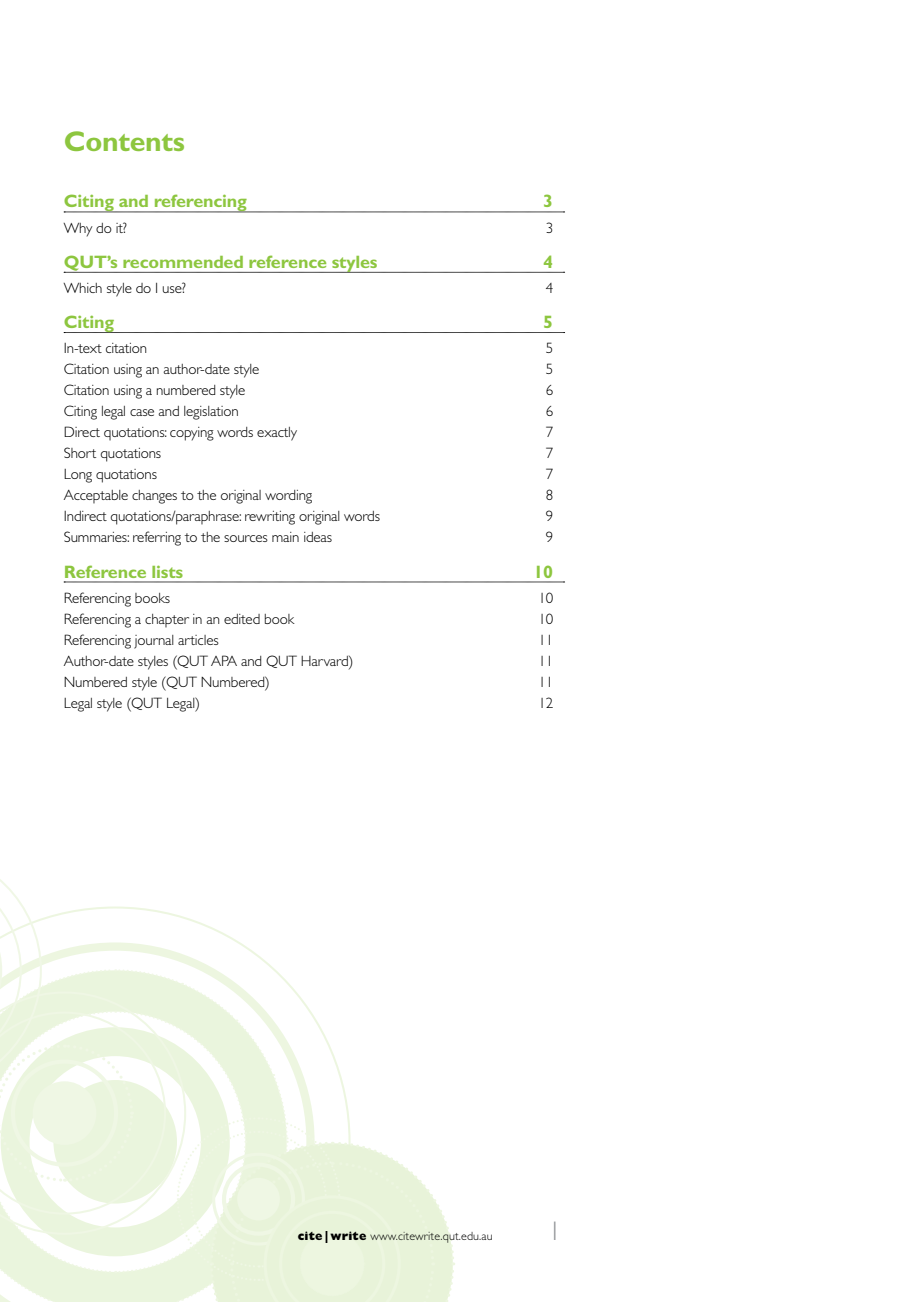
<style>
.page{position:relative;width:915px;height:1302px;background:#fff}
.page>*{position:absolute;margin:0;border:0;box-sizing:border-box;transform-origin:0 0}
.t1{font:700 28.5px "Gill Sans";letter-spacing:-.01em;color:#8dc63f}
.t2{font:300 27px "Gill Sans";color:#939598}
.t3{font:700 18px "Gill Sans";letter-spacing:-.01em;color:#8dc63f}
.t4{font:300 15px "Gill Sans";letter-spacing:-.01em;color:#000}
.t5{font:300 12px "Gill Sans";letter-spacing:.01em;color:#000}
.s1{font-weight:800}
</style>
<div class="page">
<svg style="left:0;top:879px;width:455px;height:423px"></svg>
<svg style="left:64px;top:212px;width:500px;height:1px"></svg>
<svg style="left:64px;top:272px;width:500px;height:1px"></svg>
<svg style="left:64px;top:332px;width:500px;height:1px"></svg>
<svg style="left:64px;top:581px;width:500px;height:1px"></svg>
<h1 class="t1" style="left:64px;top:125px;width:123px">Contents</h1>
<p class="t3" style="left:64px;top:191px;width:185px">Citing and referencing</p>
<p class="t3" style="left:543px;top:191px;width:11px">3</p>
<p class="t4" style="left:64px;top:219px;width:65px">Why do it?</p>
<p class="t4" style="left:545px;top:219px;width:9px">3</p>
<p class="t3" style="left:64px;top:251px;width:315px">QUT’s recommended reference styles</p>
<p class="t3" style="left:543px;top:251px;width:11px">4</p>
<p class="t4" style="left:64px;top:279px;width:123px">Which style do I use?</p>
<p class="t4" style="left:545px;top:279px;width:9px">4</p>
<p class="t3" style="left:64px;top:311px;width:52px">Citing</p>
<p class="t3" style="left:543px;top:311px;width:11px">5</p>
<p class="t4" style="left:64px;top:340px;width:85px">In-text citation</p>
<p class="t4" style="left:545px;top:340px;width:9px">5</p>
<p class="t4" style="left:64px;top:361px;width:197px">Citation using an author-date style</p>
<p class="t4" style="left:545px;top:361px;width:9px">5</p>
<p class="t4" style="left:64px;top:382px;width:183px">Citation using a numbered style</p>
<p class="t4" style="left:545px;top:382px;width:9px">6</p>
<p class="t4" style="left:64px;top:403px;width:176px">Citing legal case and legislation</p>
<p class="t4" style="left:545px;top:403px;width:9px">6</p>
<p class="t4" style="left:64px;top:424px;width:234px">Direct quotations: copying words exactly</p>
<p class="t4" style="left:545px;top:424px;width:9px">7</p>
<p class="t4" style="left:64px;top:445px;width:99px">Short quotations</p>
<p class="t4" style="left:545px;top:445px;width:9px">7</p>
<p class="t4" style="left:64px;top:466px;width:95px">Long quotations</p>
<p class="t4" style="left:545px;top:466px;width:9px">7</p>
<p class="t4" style="left:64px;top:487px;width:250px">Acceptable changes to the original wording</p>
<p class="t4" style="left:545px;top:487px;width:9px">8</p>
<p class="t4" style="left:64px;top:508px;width:318px">Indirect quotations/paraphrase: rewriting original words</p>
<p class="t4" style="left:545px;top:508px;width:9px">9</p>
<p class="t4" style="left:64px;top:529px;width:270px">Summaries: referring to the sources main ideas</p>
<p class="t4" style="left:545px;top:529px;width:9px">9</p>
<p class="t3" style="left:64px;top:560px;width:121px">Reference lists</p>
<p class="t3" style="left:533px;top:560px;width:21px">10</p>
<p class="t4" style="left:64px;top:589px;width:108px">Referencing books</p>
<p class="t4" style="left:538px;top:589px;width:16px">10</p>
<p class="t4" style="left:64px;top:610px;width:232px">Referencing a chapter in an edited book</p>
<p class="t4" style="left:538px;top:610px;width:16px">10</p>
<p class="t4" style="left:64px;top:631px;width:156px">Referencing journal articles</p>
<p class="t4" style="left:538px;top:631px;width:16px">11</p>
<p class="t4" style="left:64px;top:652px;width:291px">Author-date styles (QUT APA and QUT Harvard)</p>
<p class="t4" style="left:538px;top:652px;width:16px">11</p>
<p class="t4" style="left:64px;top:673px;width:207px">Numbered style (QUT Numbered)</p>
<p class="t4" style="left:538px;top:673px;width:16px">11</p>
<p class="t4" style="left:64px;top:694px;width:138px">Legal style (QUT Legal)</p>
<p class="t4" style="left:538px;top:694px;width:16px">12</p>
<p class="t5" style="left:298px;top:1228px;width:196px"><span class="s1">cite|write</span> www.citewrite.qut.edu.au</p>
<h2 class="t2" style="left:548px;top:1215px;width:15px">1</h2>
</div>
